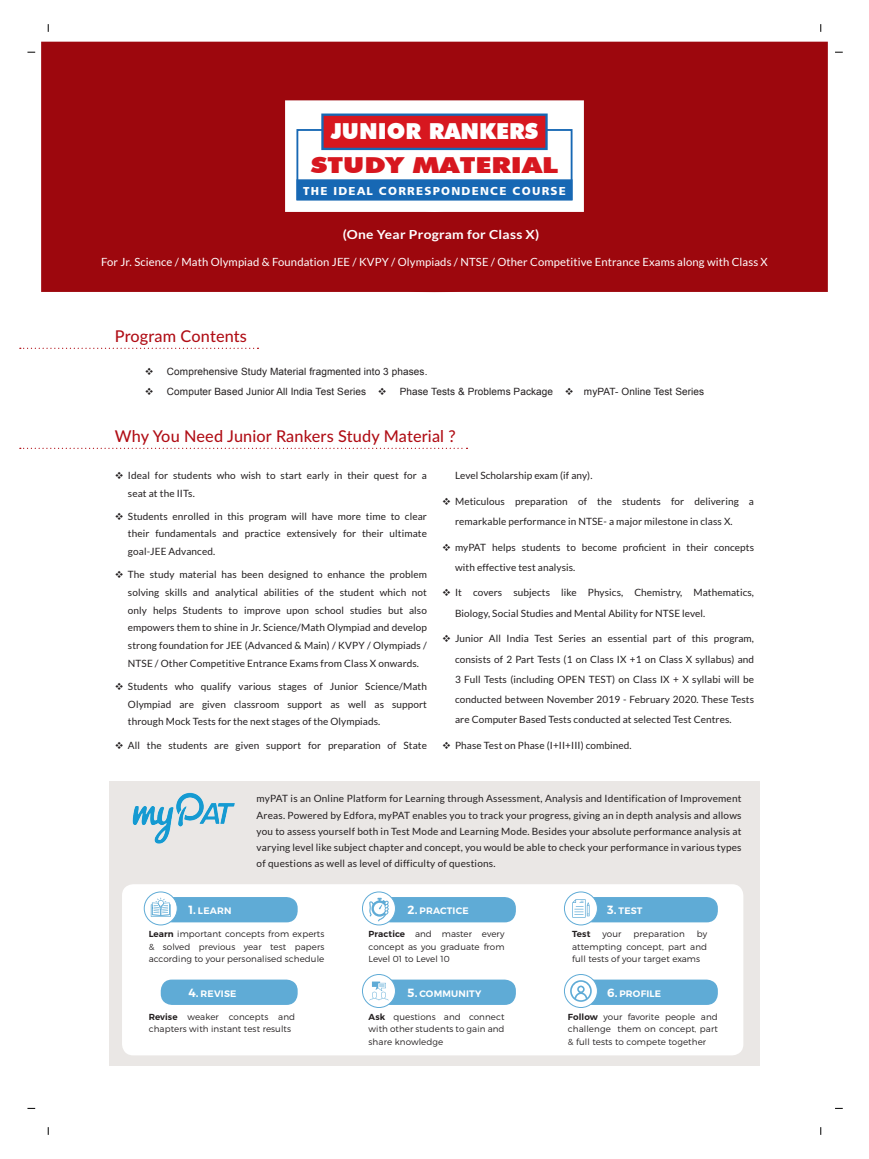
<style>
.page{position:relative;width:869px;height:1159px;background:#fff}
.page>*{position:absolute;margin:0;border:0;box-sizing:border-box;transform-origin:0 0}
.t1{font:900 22px "Futura BT";color:#fff}
.t2{font:900 22px "Futura BT";color:#d7171f;scale:1.24 1}
.t3{font:500 16.25px "Lato";letter-spacing:.01em;color:#b00d15}
.t4{font:700 12.5px "Lato";letter-spacing:.02em;color:#fff;scale:1.1 1}
.t5{font:11.62px "Humanist 777 BT Black B";letter-spacing:.11em;color:#fff}
.t6{font:11.25px "Lato";letter-spacing:.01em;color:#fff}
.t7{font:10px/17.6px "Lato";letter-spacing:.01em;color:#231f20;text-align:justify}
.t8{font:10px "Arial";letter-spacing:.01em;color:#231f20}
.t9{font:600 9.38px "Montserrat";letter-spacing:.02em;color:#fff}
.t10{font:300 8.75px/12.5px "Montserrat";letter-spacing:.01em;color:#231f20;text-align:justify}
.t11{font:600 8.75px "Montserrat";color:#231f20}
.s1{font-size:11.88px}
.s2{font-weight:600}
</style>
<div class="page">
<div style="left:41px;top:42px;width:786px;height:250px;background:#9d070d"></div>
<svg style="left:285px;top:100px;width:299px;height:112px"></svg>
<div style="left:296px;top:129px;width:276px;height:71px;background:#fff;border:2px solid #1768b4"></div>
<div style="left:321px;top:113px;width:226px;height:37px;background:#d7171f;border:2px solid #1768b4"></div>
<div style="left:296px;top:179px;width:276px;height:21px;background:#1768b4;border:2px solid #1768b4"></div>
<svg style="left:20px;top:347px;width:238px;height:2px"></svg>
<svg style="left:20px;top:447px;width:447px;height:2px"></svg>
<div style="left:109px;top:781px;width:650px;height:284px;background:#eae7e5"></div>
<img style="left:132px;top:792px;width:103px;height:52px">
<div style="left:122px;top:884px;width:621px;height:171px;background:#fff;border-radius:11px"></div>
<div style="left:161px;top:897px;width:137px;height:25px;background:#5fabd6;border-radius:11px"></div>
<svg style="left:144px;top:891px;width:33px;height:33px"></svg>
<div style="left:144px;top:891px;width:34px;height:34px;border:1px solid #5fabd6;border-radius:50%"></div>
<svg style="left:151px;top:897px;width:20px;height:19px"></svg>
<div style="left:161px;top:979px;width:137px;height:25px;background:#5fabd6;border-radius:11px"></div>
<div style="left:379px;top:897px;width:137px;height:25px;background:#5fabd6;border-radius:11px"></div>
<svg style="left:362px;top:891px;width:33px;height:33px"></svg>
<div style="left:362px;top:891px;width:34px;height:34px;border:1px solid #5fabd6;border-radius:50%"></div>
<svg style="left:369px;top:897px;width:20px;height:24px"></svg>
<div style="left:379px;top:979px;width:137px;height:25px;background:#5fabd6;border-radius:11px"></div>
<div style="left:362px;top:974px;width:33px;height:33px;background:#fff;border-radius:50%"></div>
<div style="left:362px;top:973px;width:34px;height:34px;border:1px solid #5fabd6;border-radius:50%"></div>
<svg style="left:369px;top:981px;width:19px;height:19px"></svg>
<div style="left:581px;top:897px;width:136px;height:25px;background:#5fabd6;border-radius:11px"></div>
<svg style="left:564px;top:891px;width:33px;height:33px"></svg>
<div style="left:564px;top:891px;width:34px;height:34px;border:1px solid #5fabd6;border-radius:50%"></div>
<svg style="left:572px;top:899px;width:17px;height:18px"></svg>
<div style="left:581px;top:979px;width:136px;height:25px;background:#5fabd6;border-radius:11px"></div>
<svg style="left:564px;top:974px;width:33px;height:33px"></svg>
<div style="left:564px;top:973px;width:34px;height:34px;border:1px solid #5fabd6;border-radius:50%"></div>
<svg style="left:570px;top:980px;width:21px;height:21px"></svg>
<h1 class="t1" style="left:331px;top:118px;width:209px">JUNIOR RANKERS</h1>
<h1 class="t2" style="left:311px;top:151px;width:201px">STUDY MATERIAL</h1>
<p class="t5" style="left:303px;top:183px;width:264px">THE IDEAL CORRESPONDENCE COURSE</p>
<p class="t4" style="left:343px;top:228px;width:180px">(One Year Program for Class X)</p>
<p class="t6" style="left:101px;top:255px;width:668px">For Jr. Science / Math Olympiad &amp; Foundation JEE / KVPY / Olympiads / NTSE / Other Competitive Entrance Exams along with Class X</p>
<h2 class="t3" style="left:115px;top:324px;width:134px">Program Contents</h2>
<p class="t8" style="left:145px;top:365px;width:284px">❖ Comprehensive Study Material fragmented into 3 phases.</p>
<p class="t8" style="left:145px;top:385px;width:243px">❖ Computer Based Junior All India Test Series ❖</p>
<p class="t8" style="left:400px;top:385px;width:306px">Phase Tests &amp; Problems Package ❖ myPAT- Online Test Series</p>
<h2 class="t3" style="left:115px;top:424px;width:342px">Why You Need Junior Rankers Study Material ?</h2>
<p class="t7" style="left:128px;top:466px;width:300px;text-indent:-13px">❖ Ideal for students who wish to start early in their quest for a seat at the IITs.</p>
<p class="t7" style="left:128px;top:507px;width:300px;text-indent:-13px">❖ Students enrolled in this program will have more time to clear their fundamentals and practice extensively for their ultimate goal-JEE Advanced.</p>
<p class="t7" style="left:128px;top:566px;width:300px;text-indent:-13px">❖ The study material has been designed to enhance the problem solving skills and analytical abilities of the student which not only helps Students to improve upon school studies but also empowers them to shine in Jr. Science/Math Olympiad and develop strong foundation for JEE (Advanced &amp; Main) / KVPY / Olympiads / NTSE / Other Competitive Entrance Exams from Class X onwards.</p>
<p class="t7" style="left:128px;top:677px;width:300px;text-indent:-13px">❖ Students who qualify various stages of Junior Science/Math Olympiad are given classroom support as well as support through Mock Tests for the next stages of the Olympiads.</p>
<p class="t7" style="left:115px;top:736px;width:313px">❖ All the students are given support for preparation of State</p>
<p class="t7" style="left:455px;top:466px;width:139px">Level Scholarship exam (if any).</p>
<p class="t7" style="left:455px;top:491px;width:300px;line-height:20.1px;text-indent:-13px">❖ Meticulous preparation of the students for delivering a remarkable performance in NTSE- a major milestone in class X.</p>
<p class="t7" style="left:455px;top:536px;width:300px;line-height:20.1px;text-indent:-13px">❖ myPAT helps students to become proficient in their concepts with effective test analysis.</p>
<p class="t7" style="left:455px;top:582px;width:300px;line-height:20.1px;text-indent:-13px">❖ It covers subjects like Physics, Chemistry, Mathematics,<br>Biology, Social Studies and Mental Ability for NTSE level.</p>
<p class="t7" style="left:455px;top:628px;width:300px;line-height:20.1px;text-indent:-13px">❖ Junior All India Test Series an essential part of this program, consists of 2 Part Tests (1 on Class IX +1 on Class X syllabus) and 3 Full Tests (including OPEN TEST) on Class IX + X syllabi will be conducted between November 2019 - February 2020. These Tests are Computer Based Tests conducted at selected Test Centres.</p>
<p class="t7" style="left:442px;top:736px;width:191px">❖ Phase Test on Phase (I+II+III) combined.</p>
<p class="t9" style="left:188px;top:904px;width:45px"><span class="s1">1.</span> LEARN</p>
<p class="t7" style="left:256px;top:790px;width:486px;line-height:16.2px">myPAT is an Online Platform for Learning through Assessment, Analysis and Identification of Improvement Areas. Powered by Edfora, myPAT enables you to track your progress, giving an in depth analysis and allows you to assess yourself both in Test Mode and Learning Mode. Besides your absolute performance analysis at varying level like subject chapter and concept, you would be able to check your performance in various types of questions as well as level of difficulty of questions.</p>
<p class="t9" style="left:407px;top:904px;width:63px"><span class="s1">2.</span> PRACTICE</p>
<p class="t9" style="left:607px;top:904px;width:37px"><span class="s1">3.</span> TEST</p>
<p class="t10" style="left:149px;top:927px;width:177px"><span class="s2">Learn</span> important concepts from experts &amp; solved previous year test papers according to your personalised schedule</p>
<p class="t10" style="left:368px;top:927px;width:137px"><span class="s2">Practice</span> and master every concept as you graduate from Level 01 to Level 10</p>
<p class="t10" style="left:572px;top:927px;width:136px;text-indent:125px">by attempting concept, part and full tests of your target exams</p>
<p class="t11" style="left:572px;top:928px;width:20px">Test</p>
<p class="t10" style="left:602px;top:927px;width:20px">your</p>
<p class="t10" style="left:633px;top:927px;width:53px">preparation</p>
<p class="t9" style="left:188px;top:987px;width:50px"><span class="s1">4.</span> REVISE</p>
<p class="t9" style="left:407px;top:987px;width:75px"><span class="s1">5.</span> COMMUNITY</p>
<p class="t9" style="left:607px;top:987px;width:56px"><span class="s1">6.</span> PROFILE</p>
<p class="t10" style="left:149px;top:1010px;width:148px"><span class="s2">Revise</span> weaker concepts and chapters with instant test results</p>
<p class="t10" style="left:368px;top:1010px;width:137px"><span class="s2">Ask</span> questions and connect with other students to gain and share knowledge</p>
<p class="t10" style="left:568px;top:1010px;width:151px"><span class="s2">Follow</span> your favorite people and challenge them on concept, part &amp; full tests to compete together</p>
</div>
